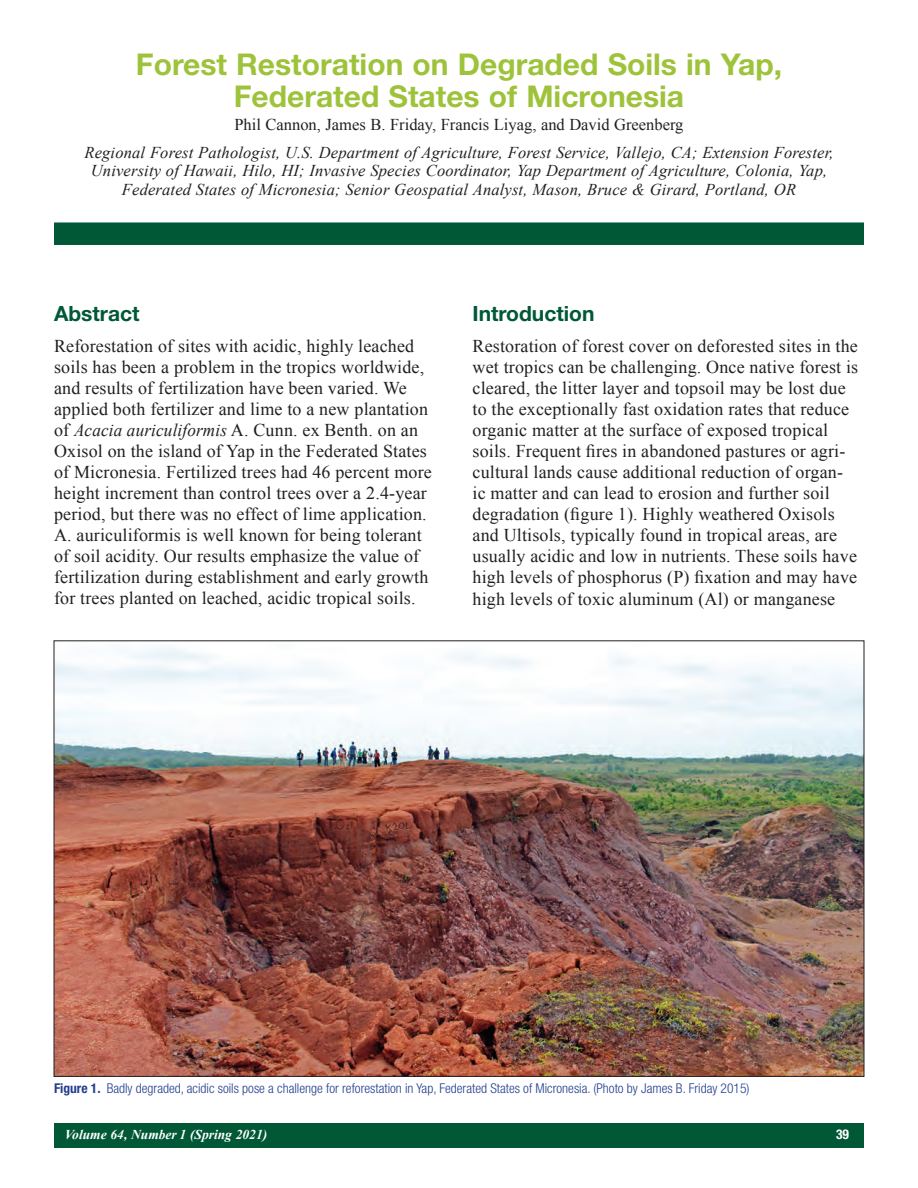
<style>
.page{position:relative;width:918px;height:1188px;background:#fff}
.page>*{position:absolute;margin:0;border:0;box-sizing:border-box;transform-origin:0 0}
.Article_Title{font:700 30px/31.5px "Helvetica Neue LT Std";color:#9ec33a;text-align:center}
.Body_Head_1{font:700 21px "Helvetica Neue LT Std";color:#005837}
.t1{font:18px/21px "Times New Roman";letter-spacing:.01em;color:#231f20}
.Article_author_Info{font:italic 16.5px/18.8px "Times New Roman";letter-spacing:.01em;color:#231f20;text-align:center}
.Article_Authors{font:16.5px "Times New Roman";color:#231f20}
.Captions{font:300 condensed 13.5px "Helvetica Neue LT Std";color:#253f8e}
.t2{font:italic 700 13.5px "Times New Roman";color:#fff}
.t3{font:700 condensed 13.5px "Helvetica Neue LT Std";color:#fff}
.s1{font-style:italic}
.s2{font-weight:700}
</style>
<div class="page">
<div style="left:54px;top:1123px;width:810px;height:25px;background:#005837"></div>
<div style="left:54px;top:222px;width:810px;height:23px;background:#005837"></div>
<img style="left:56px;top:646px;width:806px;height:429px">
<p class="Article_Title" style="left:136px;top:48px;width:648px">Forest Restoration on Degraded Soils in Yap,<br>Federated States of Micronesia</p>
<p class="Article_Authors" style="left:234px;top:114px;width:451px">Phil Cannon, James B. Friday, Francis Liyag, and David Greenberg</p>
<p class="Article_author_Info" style="left:84px;top:142px;width:751px">Regional Forest Pathologist, U.S. Department of Agriculture, Forest Service, Vallejo, CA; Extension Forester,<br>University of Hawaii, Hilo, HI; Invasive Species Coordinator, Yap Department of Agriculture, Colonia, Yap,<br>Federated States of Micronesia; Senior Geospatial Analyst, Mason, Bruce &amp; Girard, Portland, OR</p>
<p class="Body_Head_1" style="left:54px;top:300px;width:87px">Abstract</p>
<p class="t1" style="left:54px;top:336px;width:379px">Reforestation of sites with acidic, highly leached soils has been a problem in the tropics worldwide, and results of fertilization have been varied. We applied both fertilizer and lime to a new plantation of <span class="s1">Acacia auriculiformis</span> A. Cunn. ex Benth. on an Oxisol on the island of Yap in the Federated States of Micronesia. Fertilized trees had 46 percent more height increment than control trees over a 2.4-year period, but there was no effect of lime application.<br>A. auriculiformis is well known for being tolerant of soil acidity. Our results emphasize the value of fertilization during establishment and early growth for trees planted on leached, acidic tropical soils.</p>
<p class="Body_Head_1" style="left:472px;top:300px;width:124px">Introduction</p>
<p class="t1" style="left:472px;top:336px;width:387px">Restoration of forest cover on deforested sites in the wet tropics can be challenging. Once native forest is cleared, the litter layer and topsoil may be lost due to the exceptionally fast oxidation rates that reduce organic matter at the surface of exposed tropical soils. Frequent fires in abandoned pastures or agri&shy;cultural lands cause additional reduction of organ&shy;ic matter and can lead to erosion and further soil degradation (figure 1). Highly weathered Oxisols and Ultisols, typically found in tropical areas, are usually acidic and low in nutrients. These soils have high levels of phosphorus (P) fixation and may have high levels of toxic aluminum (Al) or manganese</p>
<p class="Captions" style="left:54px;top:1080px;width:697px"><span class="s2">Figure 1.</span> Badly degraded, acidic soils pose a challenge for reforestation in Yap, Federated States of Micronesia. (Photo by James B. Friday 2015)</p>
<p class="t2" style="left:65px;top:1125px;width:204px">Volume 64, Number 1 (Spring 2021)</p>
<p class="t3" style="left:836px;top:1126px;width:14px">39</p>
</div>
